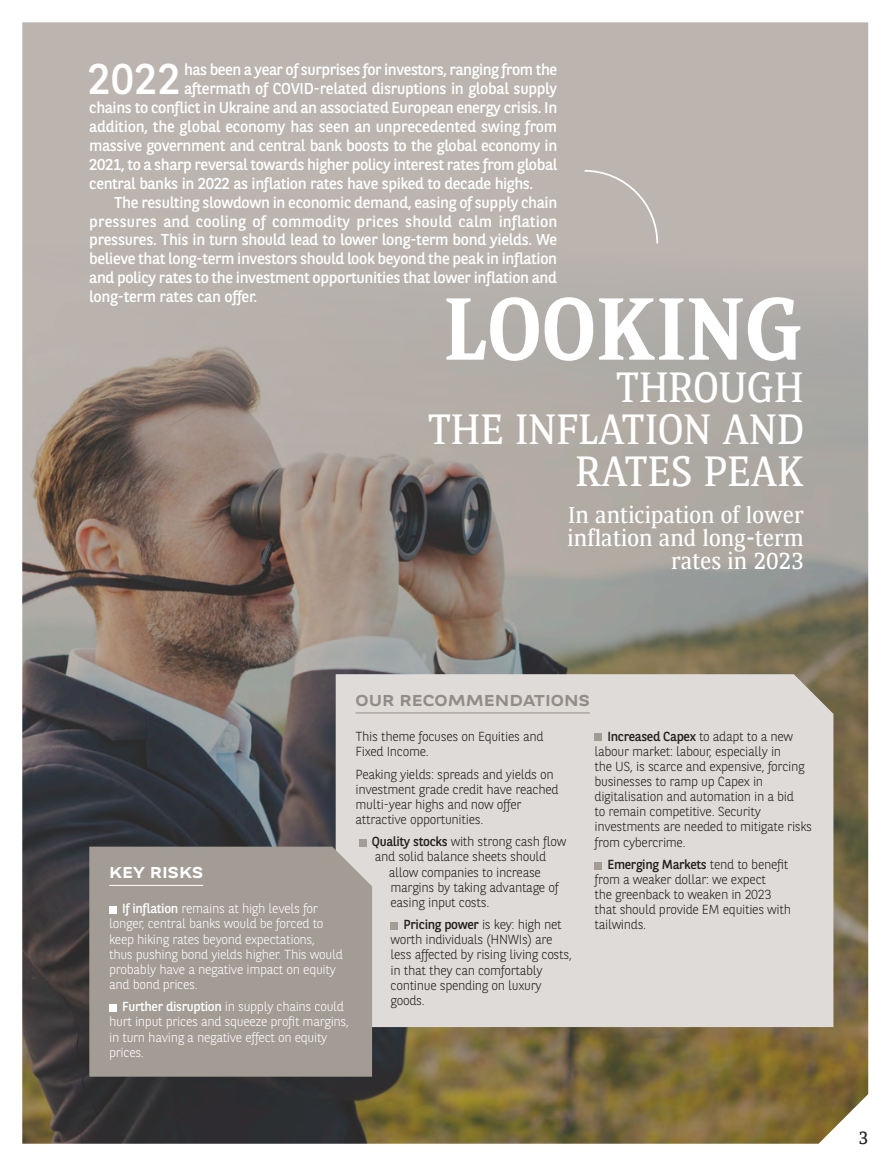
<style>
.page{position:relative;width:893px;height:1166px;background:#fff}
.page>*{position:absolute;margin:0;border:0;box-sizing:border-box;transform-origin:0 0}
.Titre{font:700 87.5px "BNPP Serif";color:#fff}
.INTRO_TX_Lettrine{font:42.7px "BNPP Sans";color:#fff}
.Titre-2{font:42px/42px "BNPP Serif";color:#fff;text-align:right}
.Titre-3{font:22.75px/22.8px "BNPP Serif";color:#fff;text-align:right}
.t1{font:17.5px "BNPP Serif";color:#231f20}
.INTRO_TX_Lettrine-2{font:15.75px "BNPP Sans";letter-spacing:-.025em;color:#fff}
.INTRO_TX{font:15.75px/18.9px "BNPP Sans";letter-spacing:-.02em;color:#fff;text-align:justify}
.CADRE_Titre_Gris{font:700 15.75px "BNPP Expanded Sans";color:#938d87}
.CADRE_Titre_Blanc{font:700 15.75px "BNPP Expanded Sans";color:#fff}
.Cadre_TX_Noir{font:300 13.12px/15px "BNPP Sans";letter-spacing:-.025em;color:#231f20}
.Cadre_TX_Noir_Blanc{font:300 13.12px/15px "BNPP Sans";letter-spacing:-.025em;color:#fff}
.s1{font-weight:400}
</style>
<div class="page">
<div style="left:22px;top:22px;width:846px;height:223px;background:#bbb4af"></div>
<img style="left:22px;top:245px;width:846px;height:898px">
<div style="left:583px;top:169px;width:76px;height:76px;background:#bbb4af"></div>
<div style="left:336px;top:674px;width:497px;height:353px;background:#dfdbd8"></div>
<hr style="left:356px;top:712px;width:234px;height:1px;background:#938d87">
<div style="left:359px;top:839px;width:7px;height:7px;background:#a39c95"></div>
<div style="left:391px;top:922px;width:7px;height:7px;background:#a39c95"></div>
<div style="left:594px;top:734px;width:7px;height:7px;background:#a39c95"></div>
<div style="left:594px;top:862px;width:7px;height:7px;background:#a39c95"></div>
<div style="left:89px;top:846px;width:283px;height:230px;background:#a39c95"></div>
<hr style="left:109px;top:885px;width:94px;height:1px;background:#fff">
<div style="left:109px;top:906px;width:7px;height:7px;background:#fff"></div>
<div style="left:109px;top:1004px;width:7px;height:7px;background:#fff"></div>
<p class="INTRO_TX_Lettrine" style="left:88px;top:50px;width:94px">2022</p>
<p class="INTRO_TX_Lettrine-2" style="left:184px;top:59px;width:375px">has been a year of surprises for investors, ranging from the</p>
<p class="INTRO_TX_Lettrine-2" style="left:184px;top:78px;width:374px">aftermath of COVID-related disruptions in global supply</p>
<p class="INTRO_TX_Lettrine-2" style="left:89px;top:97px;width:469px">chains to conflict in Ukraine and an associated European energy crisis. In</p>
<p class="INTRO_TX_Lettrine-2" style="left:89px;top:116px;width:469px">addition, the global economy has seen an unprecedented swing from</p>
<p class="INTRO_TX_Lettrine-2" style="left:89px;top:135px;width:469px">massive government and central bank boosts to the global economy in</p>
<p class="INTRO_TX_Lettrine-2" style="left:89px;top:154px;width:470px">2021, to a sharp reversal towards higher policy interest rates from global</p>
<p class="INTRO_TX_Lettrine-2" style="left:89px;top:172px;width:445px">central banks in 2022 as inflation rates have spiked to decade highs.</p>
<p class="INTRO_TX" style="left:89px;top:192px;width:470px;text-indent:25px">The resulting slowdown in economic demand, easing of supply chain pressures and cooling of commodity prices should calm inflation pressures. This in turn should lead to lower long-term bond yields. We believe that long-term investors should look beyond the peak in inflation and policy rates to the investment opportunities that lower inflation and long-term rates can offer.</p>
<p class="Titre" style="left:444px;top:263px;width:362px">LOOKING</p>
<p class="Titre-2" style="left:428px;top:363px;width:377px">THROUGH<br>THE INFLATION AND<br>RATES PEAK</p>
<p class="Titre-3" style="left:568px;top:502px;width:238px">In anticipation of lower inflation and long-term rates in 2023</p>
<p class="CADRE_Titre_Gris" style="left:356px;top:690px;width:236px">OUR RECOMMENDATIONS</p>
<p class="Cadre_TX_Noir" style="left:356px;top:728px;width:190px">This theme focuses on Equities and<br>Fixed Income.</p>
<p class="Cadre_TX_Noir" style="left:356px;top:766px;width:205px">Peaking yields: spreads and yields on investment grade credit have reached multi-year highs and now offer attractive opportunities.</p>
<p class="Cadre_TX_Noir" style="left:372px;top:833px;width:196px"><span class="s1">Quality stocks</span> with strong cash flow</p>
<p class="Cadre_TX_Noir" style="left:375px;top:849px;width:173px">and solid balance sheets should</p>
<p class="Cadre_TX_Noir" style="left:389px;top:864px;width:154px">allow companies to increase</p>
<p class="Cadre_TX_Noir" style="left:391px;top:879px;width:170px">margins by taking advantage of</p>
<p class="Cadre_TX_Noir" style="left:391px;top:894px;width:100px">easing input costs.</p>
<p class="Cadre_TX_Noir" style="left:391px;top:916px;width:183px;text-indent:13px"><span class="s1">Pricing power</span> is key: high net worth individuals (HNWIs) are less affected by rising living costs, in that they can comfortably continue spending on luxury goods.</p>
<p class="Cadre_TX_Noir" style="left:594px;top:728px;width:219px;text-indent:13px"><span class="s1">Increased Capex</span> to adapt to a new labour market: labour, especially in<br>the US, is scarce and expensive, forcing businesses to ramp up Capex in digitalisation and automation in a bid<br>to remain competitive. Security investments are needed to mitigate risks from cybercrime.</p>
<p class="Cadre_TX_Noir" style="left:594px;top:856px;width:198px;text-indent:13px"><span class="s1">Emerging Markets</span> tend to benefit from a weaker dollar: we expect<br>the greenback to weaken in 2023 that should provide EM equities with tailwinds.</p>
<p class="CADRE_Titre_Blanc" style="left:109px;top:862px;width:96px">KEY RISKS</p>
<p class="Cadre_TX_Noir_Blanc" style="left:109px;top:900px;width:235px;text-indent:13px"><span class="s1">If inflation</span> remains at high levels for longer, central banks would be forced to keep hiking rates beyond expectations,<br>thus pushing bond yields higher. This would probably have a negative impact on equity and bond prices.</p>
<p class="Cadre_TX_Noir_Blanc" style="left:109px;top:998px;width:242px;text-indent:13px"><span class="s1">Further disruption</span> in supply chains could hurt input prices and squeeze profit margins, in turn having a negative effect on equity prices.</p>
<h3 class="t1" style="left:858px;top:1124px;width:11px">3</h3>
</div>
